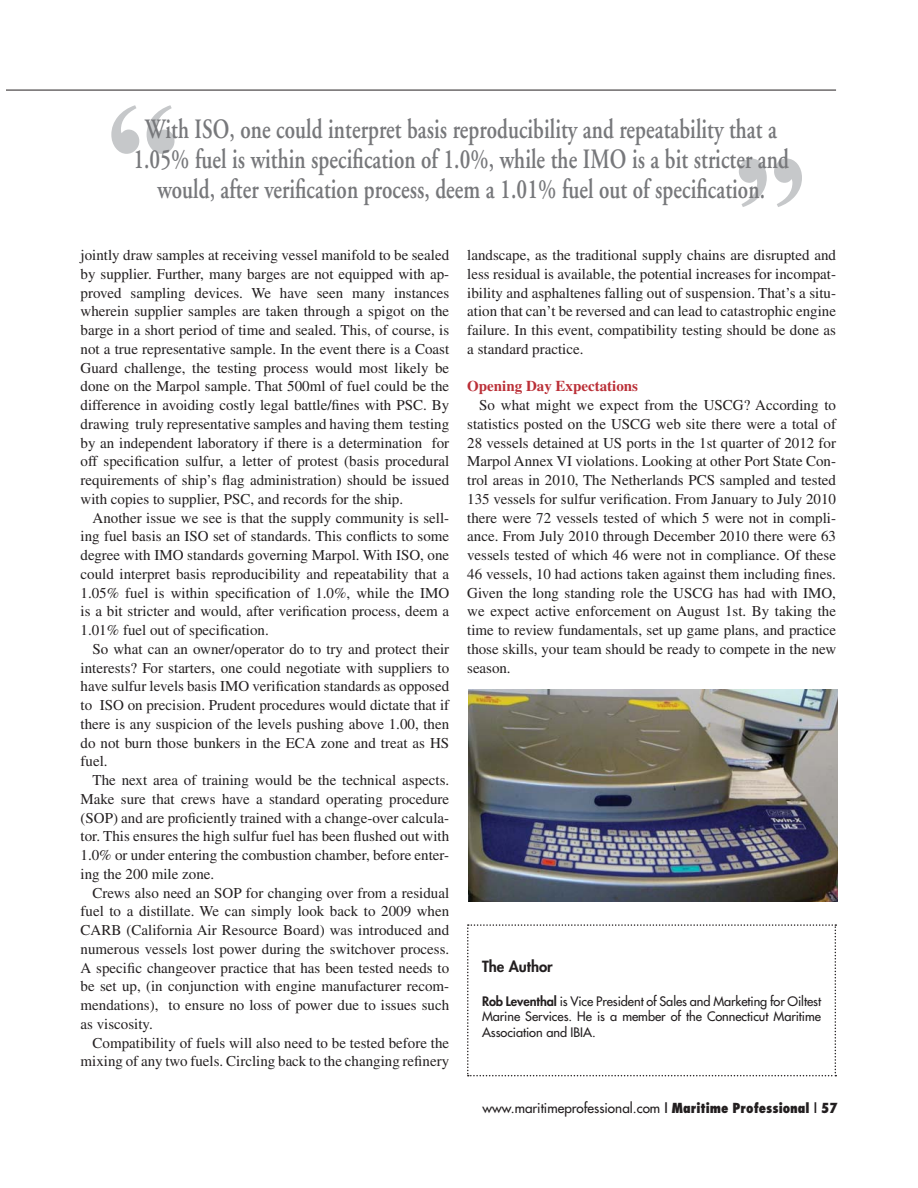
<style>
.page{position:relative;width:918px;height:1188px;background:#fff}
.page>*{position:absolute;margin:0;border:0;box-sizing:border-box;transform-origin:0 0}
.t1{font:800 135px "Times New Roman";color:#c6c8ca}
.t2{font:600 27.9px/30px "Adobe Garamond";letter-spacing:.005em;color:#77787b;text-align:center;scale:.75 1}
.t3{font:15px/18.8px "Times";color:#231f20;text-align:justify}
.t4{font:700 15px "Times";color:#bb3038}
.t5{font:800 15px "Futura";color:#231f20}
.t6{font:13.5px "Futura";color:#231f20}
.t7{font:12.75px/15.3px "Futura";letter-spacing:-.005em;color:#231f20;text-align:justify}
.s1{font-weight:800}
.s2{font-weight:800;font-stretch:condensed}
</style>
<div class="page">
<hr style="left:6px;top:90px;width:830px;height:1px;background:#231f20">
<img style="left:468px;top:690px;width:370px;height:212px">
<svg style="left:467px;top:924px;width:369px;height:152px"></svg>
<h1 class="t1" style="left:106px;top:72px;width:76px">“</h1>
<h2 class="t2" style="left:133px;top:117px;width:876px">With ISO, one could interpret basis reproducibility and repeatability that a<br>1.05% fuel is within specification of 1.0%, while the IMO is a bit stricter and would, after verification process, deem a 1.01% fuel out of specification.</h2>
<h1 class="t1" style="left:733px;top:127px;width:76px">”</h1>
<p class="t3" style="left:81px;top:247px;width:370px">jointly draw samples at receiving vessel manifold to be sealed by supplier. Further, many barges are not equipped with ap-</p>
<p class="t3" style="left:81px;top:285px;width:370px">proved sampling devices. We have seen many instances wherein supplier samples are taken through a spigot on the barge in a short period of time and sealed. This, of course, is not a true representative sample. In the event there is a Coast Guard challenge, the testing process would most likely be done on the Marpol sample. That 500ml of fuel could be the difference in avoiding costly legal battle/fines with PSC. By drawing truly representative samples and having them testing by an independent laboratory if there is a determination for off specification sulfur, a letter of protest (basis procedural requirements of ship’s flag administration) should be issued with copies to supplier, PSC, and records for the ship.</p>
<p class="t3" style="left:81px;top:510px;width:370px;text-indent:12px">Another issue we see is that the supply community is sell&shy;ing fuel basis an ISO set of standards. This conflicts to some degree with IMO standards governing Marpol. With ISO, one could interpret basis reproducibility and repeatability that a 1.05% fuel is within specification of 1.0%, while the IMO is a bit stricter and would, after verification process, deem a 1.01% fuel out of specification.</p>
<p class="t3" style="left:81px;top:641px;width:370px;text-indent:12px">So what can an owner/operator do to try and protect their interests? For starters, one could negotiate with suppliers to have sulfur levels basis IMO verification standards as opposed to ISO on precision. Prudent procedures would dictate that if there is any suspicion of the levels pushing above 1.00, then do not burn those bunkers in the ECA zone and treat as HS fuel.</p>
<p class="t3" style="left:81px;top:772px;width:370px;text-indent:12px">The next area of training would be the technical aspects.<br>Make sure that crews have a standard operating procedure (SOP) and are proficiently trained with a change-over calcula&shy;tor. This ensures the high sulfur fuel has been flushed out with 1.0% or under entering the combustion chamber, before enter&shy;ing the 200 mile zone.</p>
<p class="t3" style="left:81px;top:885px;width:370px;text-indent:12px">Crews also need an SOP for changing over from a residual fuel to a distillate. We can simply look back to 2009 when CARB (California Air Resource Board) was introduced and numerous vessels lost power during the switchover process.<br>A specific changeover practice that has been tested needs to be set up, (in conjunction with engine manufacturer recom&shy;mendations), to ensure no loss of power due to issues such as viscosity.</p>
<p class="t3" style="left:81px;top:1035px;width:370px;text-align:right">Compatibility of fuels will also need to be tested before the mixing of any two fuels. Circling back to the changing refinery</p>
<p class="t3" style="left:467px;top:247px;width:370px">landscape, as the traditional supply chains are disrupted and less residual is available, the potential increases for incompat&shy;ibility and asphaltenes falling out of suspension. That’s a situ&shy;ation that can’t be reversed and can lead to catastrophic engine failure. In this event, compatibility testing should be done as a standard practice.</p>
<p class="t4" style="left:467px;top:381px;width:172px">Opening Day Expectations</p>
<p class="t3" style="left:467px;top:397px;width:370px;text-indent:12px">So what might we expect from the USCG? According to statistics posted on the USCG web site there were a total of 28 vessels detained at US ports in the 1st quarter of 2012 for Marpol Annex VI violations. Looking at other Port State Con&shy;trol areas in 2010, The Netherlands PCS sampled and tested 135 vessels for sulfur verification. From January to July 2010 there were 72 vessels tested of which 5 were not in compli&shy;ance. From July 2010 through December 2010 there were 63 vessels tested of which 46 were not in compliance. Of these 46 vessels, 10 had actions taken against them including fines.<br>Given the long standing role the USCG has had with IMO, we expect active enforcement on August 1st. By taking the time to review fundamentals, set up game plans, and practice those skills, your team should be ready to compete in the new season.</p>
<p class="t5" style="left:482px;top:959px;width:72px">The Author</p>
<p class="t7" style="left:482px;top:995px;width:341px"><span class="s1">Rob Leventhal</span> is Vice President of Sales and Marketing for Oiltest Marine Services. He is a member of the Connecticut Maritime Association and IBIA.</p>
<p class="t6" style="left:483px;top:1101px;width:357px">www.maritimeprofessional.com <span class="s2">| Maritime Professional | 57</span></p>
</div>
